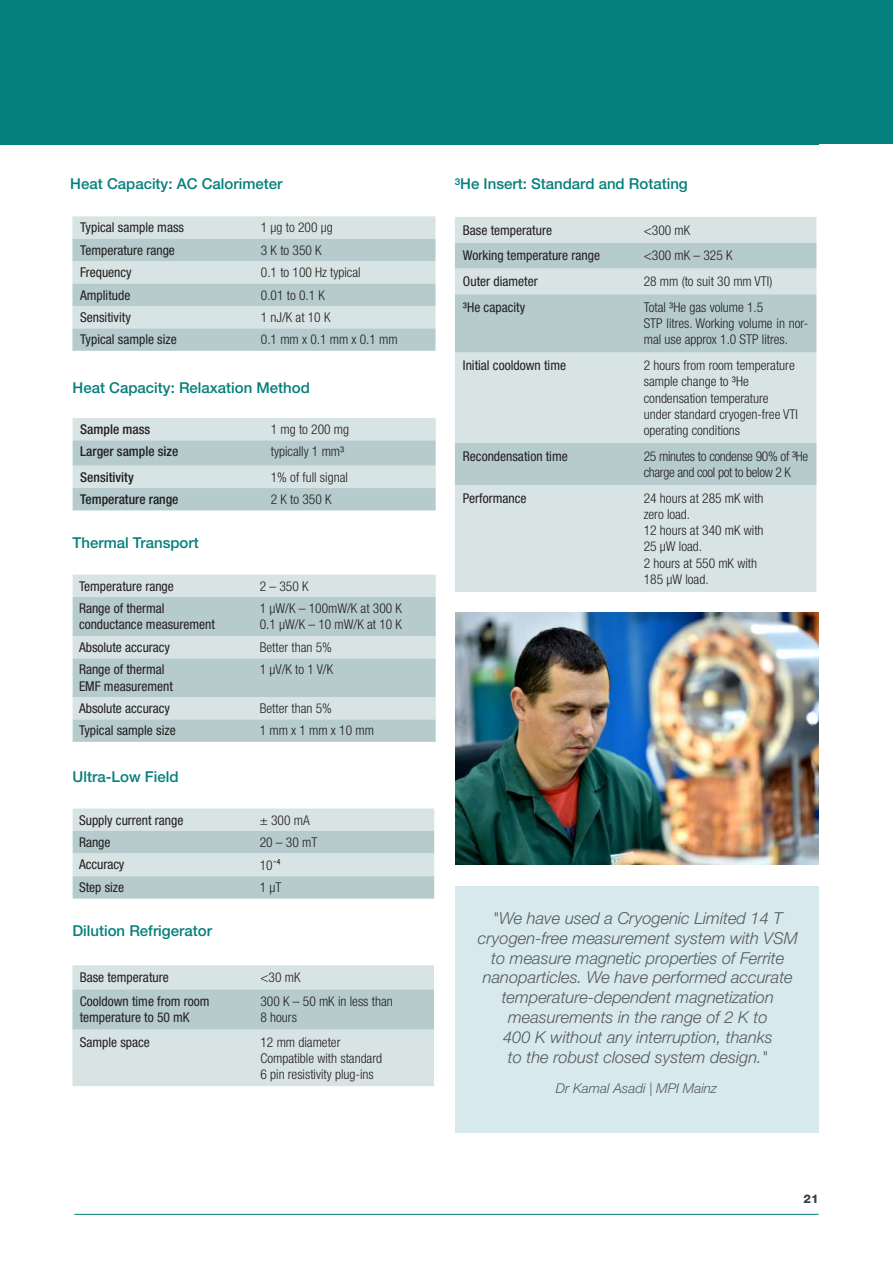
<style>
.page{position:relative;width:893px;height:1263px;background:#fff}
.page>*{position:absolute;margin:0;border:0;box-sizing:border-box;transform-origin:0 0}
.t1{font:italic 300 16.5px/19.8px "Helvetica Neue LT Std";color:#57585a;text-align:center}
.t2{font:500 15px "Helvetica Neue LT Std";color:#047f7b}
.t3{font:300 condensed 13.5px/16.2px "Helvetica Neue LT Std";color:#231f20}
.t4{font:condensed 13.5px/16.2px "Helvetica Neue LT Std";color:#231f20}
.t5{font:500 condensed 13.5px "Helvetica Neue LT Std";color:#231f20}
.t6{font:300 condensed 13.5px/16.2px "Helvetica Neue LT Std";letter-spacing:-.025em;color:#231f20}
.t7{font:italic 300 13.5px "Helvetica Neue LT Std";color:#57585a}
.t8{font:800 12px "Helvetica Neue LT Std";color:#36424c}
.s1{font-family:"Myriad Pro";font-weight:400}
</style>
<div class="page">
<hr style="left:74px;top:1214px;width:745px;height:1px;background:#047f7b">
<div style="left:0;top:0;width:893px;height:144px;background:#047f7b"></div>
<div style="left:455px;top:217px;width:361px;height:375px;background:#d8e3e3"></div>
<svg style="left:455px;top:243px;width:361px;height:242px;background:#c6d6d6"></svg>
<div style="left:455px;top:887px;width:364px;height:246px;background:#d7e9ec"></div>
<img style="left:455px;top:612px;width:363px;height:252px">
<svg style="left:72px;top:216px;width:363px;height:135px;background:#c7d7d7"></svg>
<svg style="left:73px;top:418px;width:363px;height:92px;background:#c6d6d6"></svg>
<div style="left:73px;top:575px;width:363px;height:22px;background:#d8e3e3"></div>
<svg style="left:73px;top:597px;width:363px;height:145px;background:#c0d2d2"></svg>
<svg style="left:73px;top:808px;width:361px;height:91px;background:#c7d7d7"></svg>
<svg style="left:72px;top:965px;width:362px;height:121px;background:#cddbdb"></svg>
<p class="t2" style="left:70px;top:175px;width:214px">Heat Capacity: AC Calorimeter</p>
<p class="t4" style="left:80px;top:219px;width:105px">Typical sample mass</p>
<p class="t3" style="left:261px;top:219px;width:73px">1 μg to 200 μg</p>
<p class="t4" style="left:80px;top:242px;width:96px">Temperature range</p>
<p class="t3" style="left:261px;top:242px;width:62px">3 K to 350 K</p>
<p class="t4" style="left:80px;top:264px;width:53px">Frequency</p>
<p class="t3" style="left:261px;top:264px;width:101px">0.1 to 100 Hz typical</p>
<p class="t4" style="left:80px;top:287px;width:52px">Amplitude</p>
<p class="t3" style="left:261px;top:287px;width:66px">0.01 to 0.1 K</p>
<p class="t4" style="left:80px;top:309px;width:52px">Sensitivity</p>
<p class="t3" style="left:261px;top:309px;width:71px">1 nJ/K at 10 K</p>
<p class="t4" style="left:80px;top:331px;width:98px">Typical sample size</p>
<p class="t3" style="left:261px;top:331px;width:138px">0.1 mm x 0.1 mm x 0.1 mm</p>
<p class="t2" style="left:73px;top:378px;width:239px">Heat Capacity: Relaxation Method</p>
<p class="t5" style="left:80px;top:421px;width:71px">Sample mass</p>
<p class="t3" style="left:271px;top:421px;width:80px">1 mg to 200 mg</p>
<p class="t5" style="left:80px;top:443px;width:100px">Larger sample size</p>
<p class="t3" style="left:271px;top:443px;width:75px">typically 1 mm³</p>
<p class="t5" style="left:80px;top:469px;width:55px">Sensitivity</p>
<p class="t3" style="left:271px;top:469px;width:79px">1% of full signal</p>
<p class="t5" style="left:80px;top:491px;width:100px">Temperature range</p>
<p class="t3" style="left:271px;top:491px;width:62px">2 K to 350 K</p>
<p class="t2" style="left:73px;top:534px;width:128px">Thermal Transport</p>
<p class="t4" style="left:79px;top:578px;width:96px">Temperature range</p>
<p class="t3" style="left:260px;top:578px;width:50px">2 – 350 K</p>
<p class="t4" style="left:79px;top:600px;width:137px">Range of thermal conductance measurement</p>
<p class="t3" style="left:260px;top:600px;width:144px">1 μW/K – 100mW/K at 300 K<br>0.1 μW/K – 10 mW/K at 10 K</p>
<p class="t4" style="left:79px;top:639px;width:92px">Absolute accuracy</p>
<p class="t3" style="left:260px;top:639px;width:74px">Better than 5%</p>
<p class="t4" style="left:79px;top:661px;width:95px">Range of thermal<br>EMF measurement</p>
<p class="t3" style="left:260px;top:661px;width:75px">1 μV/K to 1 V/K</p>
<p class="t4" style="left:79px;top:700px;width:92px">Absolute accuracy</p>
<p class="t3" style="left:260px;top:700px;width:74px">Better than 5%</p>
<p class="t4" style="left:79px;top:722px;width:98px">Typical sample size</p>
<p class="t3" style="left:260px;top:722px;width:116px">1 mm x 1 mm x 10 mm</p>
<p class="t2" style="left:73px;top:768px;width:107px">Ultra-Low Field</p>
<p class="t4" style="left:79px;top:811px;width:106px">Supply current range</p>
<p class="t3" style="left:260px;top:811px;width:52px">± 300 mA</p>
<p class="t4" style="left:79px;top:834px;width:33px">Range</p>
<p class="t3" style="left:260px;top:834px;width:59px">20 – 30 mT</p>
<p class="t4" style="left:79px;top:856px;width:47px">Accuracy</p>
<p class="t3" style="left:260px;top:857px;width:22px">10<span class="s1">¯⁴</span></p>
<p class="t4" style="left:79px;top:879px;width:47px">Step size</p>
<p class="t3" style="left:260px;top:879px;width:23px">1 μT</p>
<p class="t2" style="left:72px;top:921px;width:141px">Dilution Refrigerator</p>
<p class="t4" style="left:80px;top:969px;width:91px">Base temperature</p>
<p class="t3" style="left:260px;top:969px;width:42px">&lt;30 mK</p>
<p class="t4" style="left:80px;top:993px;width:131px">Cooldown time from room temperature to 50 mK</p>
<p class="t3" style="left:260px;top:993px;width:134px">300 K – 50 mK in less than<br>8 hours</p>
<p class="t4" style="left:80px;top:1033px;width:72px">Sample space</p>
<p class="t3" style="left:260px;top:1033px;width:123px">12 mm diameter<br>Compatible with standard<br>6 pin resistivity plug-ins</p>
<p class="t2" style="left:455px;top:175px;width:234px">³He Insert: Standard and Rotating</p>
<p class="t4" style="left:463px;top:222px;width:91px">Base temperature</p>
<p class="t3" style="left:644px;top:222px;width:48px">&lt;300 mK</p>
<p class="t4" style="left:463px;top:247px;width:139px">Working temperature range</p>
<p class="t3" style="left:644px;top:247px;width:90px">&lt;300 mK – 325 K</p>
<p class="t4" style="left:463px;top:273px;width:76px">Outer diameter</p>
<p class="t3" style="left:644px;top:273px;width:130px">28 mm (to suit 30 mm VTI)</p>
<p class="t4" style="left:463px;top:299px;width:64px">³He capacity</p>
<p class="t3" style="left:644px;top:299px;width:166px">Total ³He gas volume 1.5<br>STP litres. Working volume in nor&shy;mal use approx 1.0 STP litres.</p>
<p class="t4" style="left:463px;top:357px;width:105px">Initial cooldown time</p>
<p class="t3" style="left:644px;top:357px;width:156px">2 hours from room temperature sample change to ³He condensation temperature under standard cryogen-free VTI operating conditions</p>
<p class="t4" style="left:463px;top:448px;width:106px">Recondensation time</p>
<p class="t6" style="left:644px;top:448px;width:166px">25 minutes to condense 90% of ³He charge and cool pot to below 2 K</p>
<p class="t4" style="left:463px;top:490px;width:65px">Performance</p>
<p class="t3" style="left:644px;top:490px;width:121px">24 hours at 285 mK with zero load.<br>12 hours at 340 mK with<br>25 μW load.<br>2 hours at 550 mK with<br>185 μW load.</p>
<p class="t1" style="left:478px;top:908px;width:321px">"We have used a Cryogenic Limited 14 T cryogen-free measurement system with VSM to measure magnetic properties of Ferrite nanoparticles. We have performed accurate temperature-dependent magnetization measurements in the range of 2 K to<br>400 K without any interruption, thanks<br>to the robust closed system design."</p>
<p class="t7" style="left:556px;top:1080px;width:163px">Dr Kamal Asadi | MPI Mainz</p>
<p class="t8" style="left:803px;top:1192px;width:17px">21</p>
</div>
